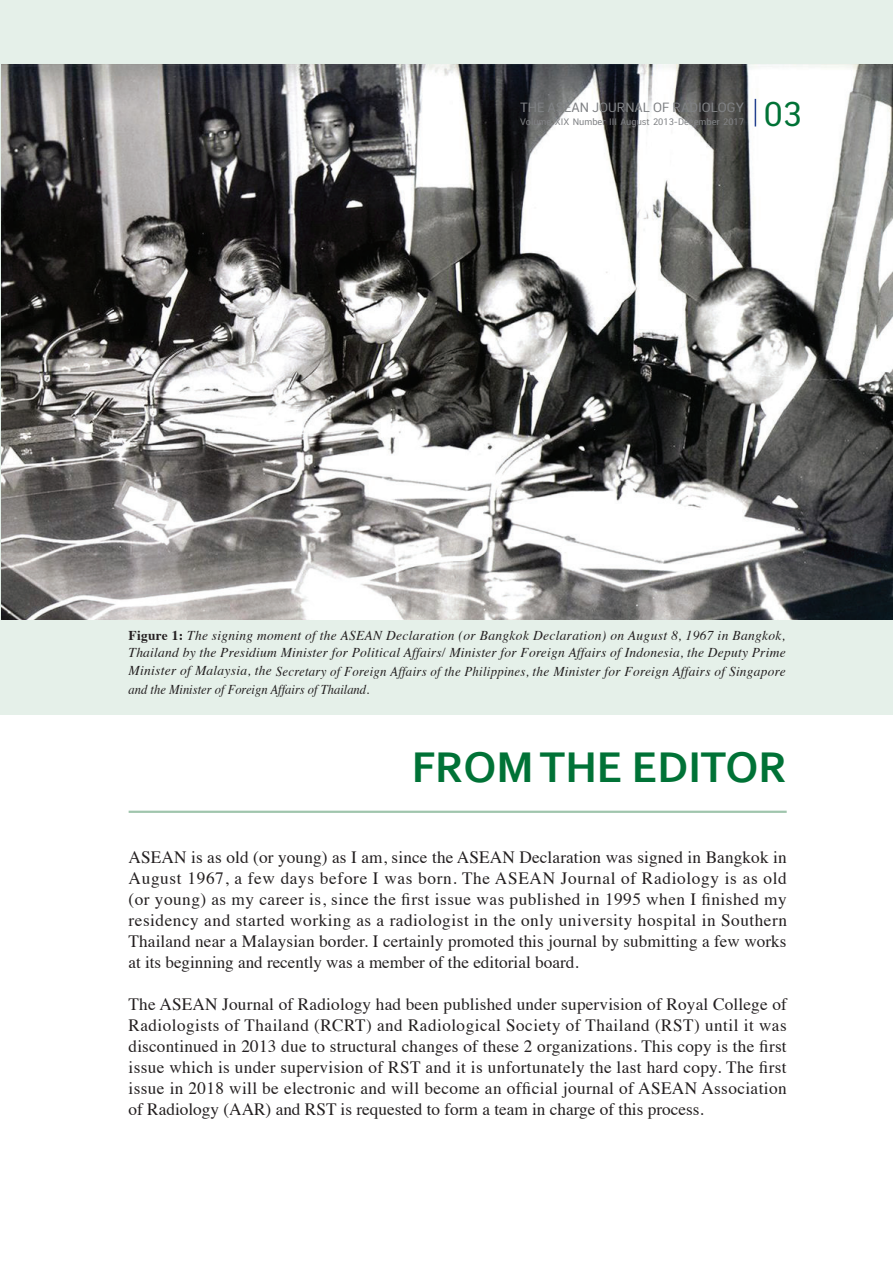
<style>
.page{position:relative;width:893px;height:1263px;background:#fff}
.page>*{position:absolute;margin:0;border:0;box-sizing:border-box;transform-origin:0 0}
.t1{font:700 45px "Corbel";color:#007236}
.t2{font:33.75px "CS Chat Thai UI";color:#007236}
.t3{font:17.25px/21px "Times";color:#231f20;text-align:justify}
.t4{font:italic 13.5px/18px "Times";color:#231f20;text-align:justify}
.t5{font:13.2px "CS Chat Thai UI";color:#808285}
.t6{font:9.15px "CS Chat Thai UI";color:#808285}
.s1{font-weight:700;font-style:normal}
</style>
<div class="page">
<div style="left:1px;top:0;width:892px;height:714px;background:#e5f0e9"></div>
<img style="left:2px;top:64px;width:891px;height:556px">
<hr style="left:129px;top:811px;width:658px;height:2px;background:#a0c5ad">
<svg style="left:755px;top:99px;width:1px;height:27px"></svg>
<p class="t5" style="left:520px;top:97px;width:225px">THE ASEAN JOURNAL OF RADIOLOGY</p>
<p class="t6" style="left:520px;top:115px;width:225px">Volume XIX Number III August 2013-December 2017</p>
<h2 class="t2" style="left:764px;top:87px;width:40px">03</h2>
<p class="t4" style="left:129px;top:625px;width:659px"><span class="s1">Figure 1:</span> The signing moment of the ASEAN Declaration (or Bangkok Declaration) on August 8, 1967 in Bangkok, Thailand by the Presidium Minister for Political Affairs/ Minister for Foreign Affairs of Indonesia, the Deputy Prime Minister of Malaysia, the Secretary of Foreign Affairs of the Philippines, the Minister for Foreign Affairs of Singapore and the Minister of Foreign Affairs of Thailand.</p>
<h1 class="t1" style="left:412px;top:739px;width:376px">FROM THE EDITOR</h1>
<p class="t3" style="left:128px;top:846px;width:660px">ASEAN is as old (or young) as I am, since the ASEAN Declaration was signed in Bangkok in August 1967, a few days before I was born. The ASEAN Journal of Radiology is as old (or young) as my career is, since the first issue was published in 1995 when I finished my residency and started working as a radiologist in the only university hospital in Southern Thailand near a Malaysian border. I certainly promoted this journal by submitting a few works at its beginning and recently was a member of the editorial board.</p>
<p class="t3" style="left:129px;top:993px;width:660px">The ASEAN Journal of Radiology had been published under supervision of Royal College of Radiologists of Thailand (RCRT) and Radiological Society of Thailand (RST) until it was discontinued in 2013 due to structural changes of these 2 organizations. This copy is the first issue which is under supervision of RST and it is unfortunately the last hard copy. The first issue in 2018 will be electronic and will become an official journal of ASEAN Association of Radiology (AAR) and RST is requested to form a team in charge of this process.</p>
</div>
